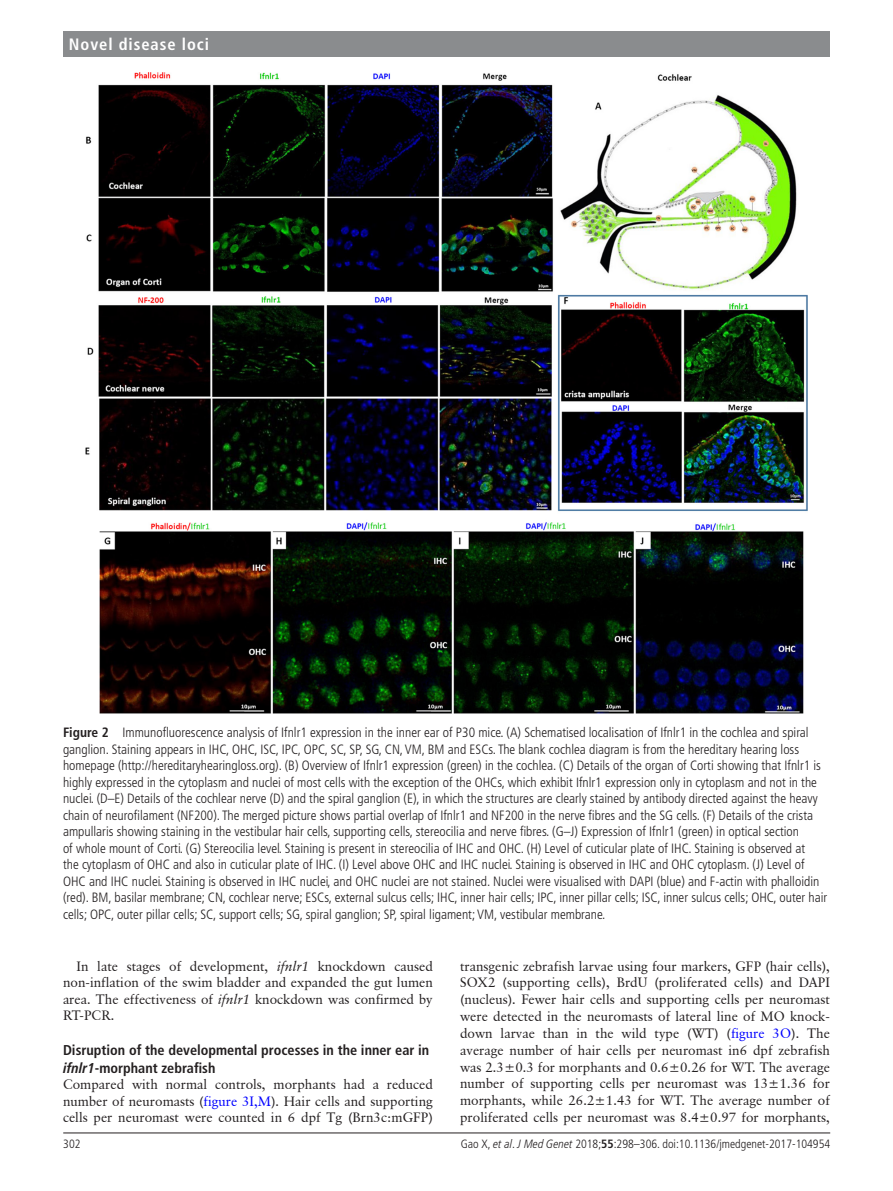
<style>
.page{position:relative;width:893px;height:1191px;background:#fff}
.page>*{position:absolute;margin:0;border:0;box-sizing:border-box;transform-origin:0 0}
.t1{font:700 condensed 16.5px "Frutiger LT Pro";letter-spacing:.055em;color:#fff}
.t2{font:700 condensed 14.25px/17.2px "Frutiger LT Pro";color:#231f20}
.t3{font:300 condensed 13.5px/16.5px "Frutiger LT Pro";color:#231f20}
.t4{font:13.5px/16.8px "Classical Garamond BT";color:#231f20;text-align:justify}
.t5{font:300 condensed 12px "Frutiger LT Pro";color:#231f20}
.s1{font-weight:700}
.s2{font-style:italic}
.s3{color:#00f}
</style>
<div class="page">
<hr style="left:63px;top:1132px;width:767px;height:1px;background:#231f20">
<div style="left:63px;top:31px;width:767px;height:25px;background:#8a8c8e"></div>
<img style="left:85px;top:72px;width:723px;height:641px">
<p class="t1" style="left:69px;top:34px;width:142px">Novel disease loci</p>
<p class="t3" style="left:63px;top:724px;width:766px"><span class="s1">Figure 2</span> I mmunofluorescence analysis of Ifnlr1 expression in the inner ear of P30 mice. (A) Schematised localisation of Ifnlr1 in the cochlea and spiral ganglion. Staining appears in I HC, OHC, ISC, I PC, OPC, SC, SP, SG, CN, VM, BM and ESCs. The blank cochlea diagram is from the hereditary hearing loss homepage (http://hereditaryhearingloss.org). (B) Overview of Ifnlr1 expression (green) in the cochlea. (C) Details of the organ of Corti showing that Ifnlr1 is highly expressed in the cytoplasm and nuclei of most cells with the exception of the OHCs, which exhibit Ifnlr1 expression only in cytoplasm and not in the nuclei. (D–E) Details of the cochlear nerve (D) and the spiral ganglion (E), in which the structures are clearly stained by antibody directed against the heavy chain of neurofilament (N F200). The merged picture shows partial overlap of Ifnlr1 and N F200 in the nerve fibres and the SG cells. (F) Details of the crista ampullaris showing staining in the vestibular hair cells, supporting cells, stereocilia and nerve fibres. (G–J) Expression of Ifnlr1 (green) in optical section<br>of whole mount of Corti. (G) Stereocilia level. Staining is present in stereocilia of I HC and OHC. (H) Level of cuticular plate of I HC. Staining is observed at<br>the cytoplasm of OHC and also in cuticular plate of I HC. (I) Level above OHC and I HC nuclei. Staining is observed in I HC and OHC cytoplasm. (J) Level of OHC and I HC nuclei. Staining is observed in I HC nuclei, and OHC nuclei are not stained. N uclei were visualised with DAPI (blue) and F-actin with phalloidin (red). BM, basilar membrane; CN, cochlear nerve; ESCs, external sulcus cells; I HC, inner hair cells; I PC, inner pillar cells; ISC, inner sulcus cells; OHC, outer hair cells; OPC, outer pillar cells; SC, support cells; SG, spiral ganglion; SP, spiral ligament; VM, vestibular membrane.</p>
<p class="t4" style="left:63px;top:957px;width:371px;text-indent:14px">In late stages of development, <span class="s2">ifnlr1</span> knockdown caused non-inflation of the swim bladder and expanded the gut lumen area. The effectiveness of <span class="s2">ifnlr1</span> knockdown was confirmed by RT-PCR.</p>
<p class="t2" style="left:63px;top:1041px;width:368px">Disruption of the developmental processes in the inner ear in <span class="s2">ifnlr1</span>-morphant zebrafish</p>
<p class="t4" style="left:63px;top:1076px;width:371px">Compared with normal controls, morphants had a reduced number of neuromasts (<span class="s3">figure 3I,M</span>). Hair cells and supporting cells per neuromast were counted in 6 dpf Tg (Brn3c:mGFP)</p>
<p class="t4" style="left:460px;top:957px;width:371px">transgenic zebrafish larvae using four markers, GFP (hair cells), SOX2 (supporting cells), BrdU (proliferated cells) and DAPI (nucleus). Fewer hair cells and supporting cells per neuromast were detected in the neuromasts of lateral line of MO knock&shy;down larvae than in the wild type (WT) (<span class="s3">figure 3O</span>). The average number of hair cells per neuromast in6 dpf zebrafish was 2.3±0.3 for morphants and 0.6±0.26 for WT. The average number of supporting cells per neuromast was 13±1.36 for morphants, while 26.2±1.43 for WT. The average number of proliferated cells per neuromast was 8.4±0.97 for morphants,</p>
<p class="t5" style="left:63px;top:1136px;width:19px">302</p>
<p class="t5" style="left:461px;top:1136px;width:371px">Gao X, <span class="s2">et al</span>. <span class="s2">J Med Genet</span> 2018;<span class="s1">55</span>:298–306. doi:10.1136/jmedgenet-2017-104954</p>
</div>
